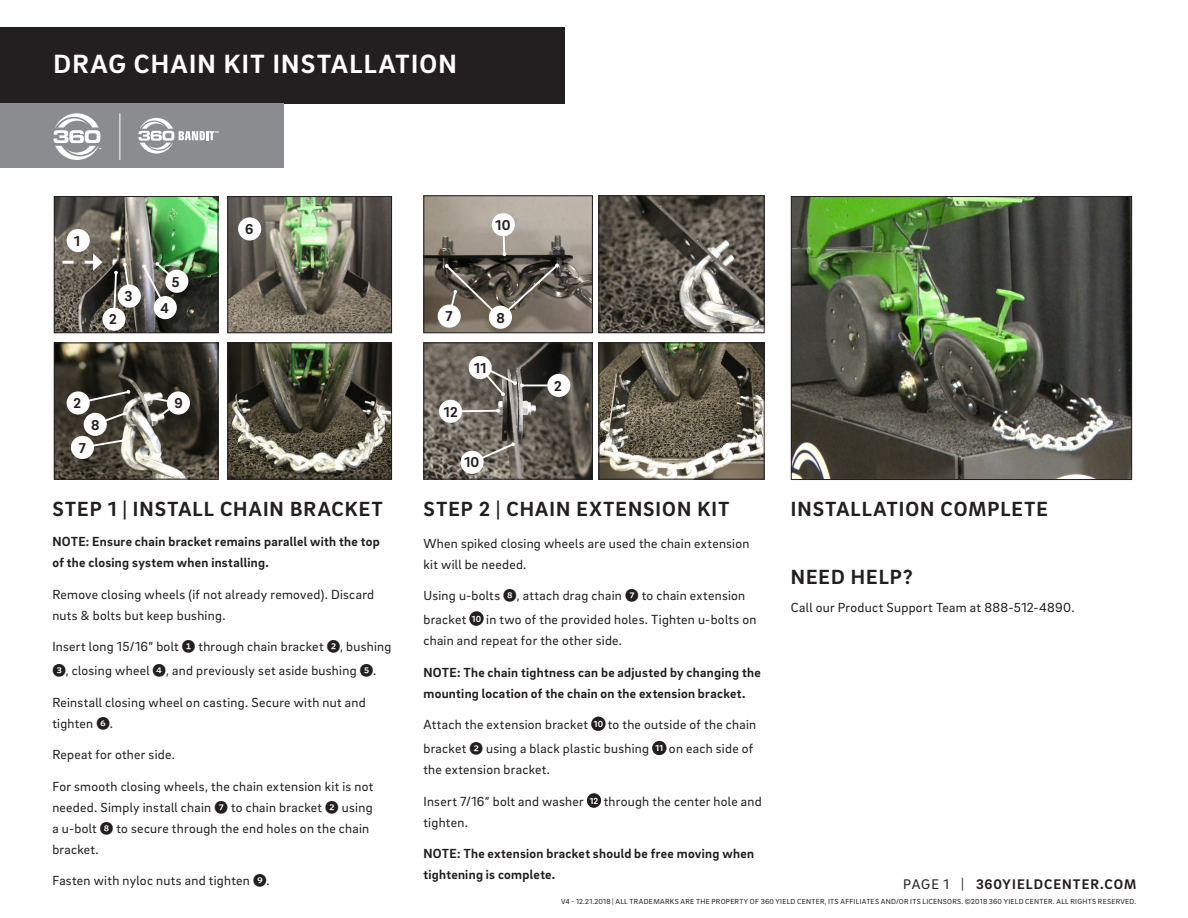
<style>
.page{position:relative;width:1188px;height:918px;background:#fff}
.page>*{position:absolute;margin:0;border:0;box-sizing:border-box;transform-origin:0 0}
.TABLE_BODY__L1{font:700 27px "Brix Sans";letter-spacing:.045em;color:#fff}
.STEPS{font:700 21px "Brix Sans";letter-spacing:.05em;color:#231f20}
.TABLE_BODY__L1-2{font:700 21px "Brix Sans";letter-spacing:.05em;color:#231f20}
.STEPS-2{font:700 14.7px "Brix Sans";letter-spacing:.015em;color:#231f20}
.BODY__L1{font:700 14.25px "Brix Sans";letter-spacing:.07em;color:#231f20}
.STEPS-3{font:13.5px/21px "Brix Sans";letter-spacing:.02em;color:#231f20}
.STEPS-4{font:700 13.5px/21px "Brix Sans";letter-spacing:.02em;color:#231f20}
.STEPS-5{font:700 9px "Brix Sans";letter-spacing:.035em;color:#fff}
.BODY__L1-2{font:7.5px "Brix Sans";letter-spacing:.04em;color:#231f20}
.s1{font-family:"Whitney Index Black Round Bd"}
.s2{font-weight:400}
</style>
<div class="page">
<img style="left:425px;top:197px;width:166px;height:134px">
<div style="left:423px;top:195px;width:170px;height:138px;border:1px solid #231f20"></div>
<div style="left:0;top:27px;width:565px;height:77px;background:#231f20"></div>
<div style="left:0;top:103px;width:283px;height:65px;background:#8a8c8f"></div>
<svg style="left:139px;top:118px;width:80px;height:36px"></svg>
<svg style="left:54px;top:113px;width:47px;height:47px"></svg>
<hr style="left:120px;top:113px;width:1px;height:47px;background:#fff">
<img style="left:601px;top:197px;width:162px;height:134px">
<div style="left:599px;top:195px;width:166px;height:138px;border:1px solid #231f20"></div>
<img style="left:793px;top:198px;width:337px;height:280px">
<div style="left:791px;top:196px;width:341px;height:284px;border:1px solid #231f20"></div>
<img style="left:56px;top:198px;width:160px;height:133px">
<div style="left:54px;top:196px;width:164px;height:137px;border:1px solid #231f20"></div>
<img style="left:229px;top:198px;width:161px;height:133px">
<div style="left:227px;top:196px;width:165px;height:137px;border:1px solid #231f20"></div>
<img style="left:56px;top:345px;width:160px;height:133px">
<div style="left:54px;top:343px;width:164px;height:137px;border:1px solid #231f20"></div>
<img style="left:229px;top:345px;width:161px;height:133px">
<div style="left:227px;top:343px;width:165px;height:137px;border:1px solid #231f20"></div>
<img style="left:425px;top:345px;width:166px;height:133px">
<div style="left:423px;top:343px;width:170px;height:137px;border:1px solid #231f20"></div>
<img style="left:601px;top:345px;width:162px;height:133px">
<div style="left:599px;top:343px;width:166px;height:137px;border:1px solid #231f20"></div>
<div style="left:67px;top:229px;width:23px;height:23px;background:#fff;border-radius:50%"></div>
<svg style="left:62px;top:253px;width:40px;height:18px"></svg>
<div style="left:102px;top:308px;width:24px;height:23px;background:#fff;border-radius:50%"></div>
<svg style="left:112px;top:263px;width:19px;height:58px"></svg>
<div style="left:118px;top:285px;width:23px;height:23px;background:#fff;border-radius:50%"></div>
<div style="left:154px;top:296px;width:23px;height:23px;background:#fff;border-radius:50%"></div>
<svg style="left:141px;top:261px;width:38px;height:49px"></svg>
<div style="left:165px;top:270px;width:23px;height:23px;background:#fff;border-radius:50%"></div>
<div style="left:238px;top:217px;width:23px;height:23px;background:#fff;border-radius:50%"></div>
<svg style="left:90px;top:438px;width:36px;height:12px"></svg>
<div style="left:71px;top:436px;width:23px;height:23px;background:#fff;border-radius:50%"></div>
<svg style="left:76px;top:390px;width:55px;height:15px"></svg>
<div style="left:67px;top:391px;width:23px;height:24px;background:#fff;border-radius:50%"></div>
<svg style="left:93px;top:411px;width:34px;height:16px"></svg>
<div style="left:84px;top:413px;width:23px;height:23px;background:#fff;border-radius:50%"></div>
<svg style="left:146px;top:395px;width:35px;height:27px"></svg>
<div style="left:167px;top:391px;width:23px;height:24px;background:#fff;border-radius:50%"></div>
<div style="left:469px;top:611px;width:15px;height:14px;background:#231f20;border-radius:50%"></div>
<div style="left:591px;top:717px;width:15px;height:14px;background:#231f20;border-radius:50%"></div>
<div style="left:652px;top:741px;width:15px;height:14px;background:#231f20;border-radius:50%"></div>
<div style="left:587px;top:793px;width:14px;height:14px;background:#231f20;border-radius:50%"></div>
<div style="left:438px;top:305px;width:23px;height:23px;background:#fff;border-radius:50%"></div>
<svg style="left:444px;top:263px;width:116px;height:58px;background:#686158"></svg>
<div style="left:489px;top:306px;width:23px;height:23px;background:#fff;border-radius:50%"></div>
<svg style="left:501px;top:236px;width:5px;height:20px"></svg>
<div style="left:492px;top:213px;width:23px;height:23px;background:#fff;border-radius:50%"></div>
<svg style="left:470px;top:442px;width:46px;height:23px"></svg>
<div style="left:461px;top:451px;width:23px;height:23px;background:#fff;border-radius:50%"></div>
<hr style="left:522px;top:384px;width:37px;height:2px;background:#fff">
<div style="left:547px;top:374px;width:23px;height:23px;background:#fff;border-radius:50%"></div>
<svg style="left:476px;top:362px;width:48px;height:35px"></svg>
<div style="left:469px;top:356px;width:23px;height:23px;background:#fff;border-radius:50%"></div>
<svg style="left:462px;top:409px;width:38px;height:4px"></svg>
<div style="left:439px;top:400px;width:23px;height:23px;background:#fff;border-radius:50%"></div>
<p class="TABLE_BODY__L1" style="left:54px;top:47px;width:405px">DRAG CHAIN KIT INSTALLATION</p>
<p class="STEPS-2" style="left:74px;top:231px;width:7px">1</p>
<p class="STEPS-2" style="left:172px;top:272px;width:9px">5</p>
<p class="STEPS-2" style="left:245px;top:220px;width:10px">6</p>
<p class="STEPS-2" style="left:496px;top:215px;width:16px">10</p>
<p class="STEPS-2" style="left:109px;top:310px;width:9px">2</p>
<p class="STEPS-2" style="left:124px;top:287px;width:10px">3</p>
<p class="STEPS-2" style="left:161px;top:298px;width:10px">4</p>
<p class="STEPS-2" style="left:73px;top:394px;width:9px">2</p>
<p class="STEPS-2" style="left:91px;top:415px;width:10px">8</p>
<p class="STEPS-2" style="left:79px;top:438px;width:9px">7</p>
<p class="STEPS-2" style="left:174px;top:394px;width:10px">9</p>
<p class="STEPS-2" style="left:446px;top:307px;width:9px">7</p>
<p class="STEPS-2" style="left:496px;top:308px;width:10px">8</p>
<p class="STEPS-2" style="left:444px;top:402px;width:15px">12</p>
<p class="STEPS-2" style="left:474px;top:358px;width:14px">11</p>
<p class="STEPS-2" style="left:464px;top:453px;width:16px">10</p>
<p class="STEPS-2" style="left:554px;top:376px;width:9px">2</p>
<p class="STEPS" style="left:52px;top:495px;width:332px">STEP 1 | INSTALL CHAIN BRACKET</p>
<p class="STEPS-4" style="left:52px;top:530px;width:329px">NOTE: Ensure chain bracket remains parallel with the top of the closing system when installing.</p>
<p class="STEPS-3" style="left:52px;top:583px;width:323px">Remove closing wheels (if not already removed). Discard nuts &amp; bolts but keep bushing.</p>
<p class="STEPS-3" style="left:52px;top:634px;width:341px;line-height:24px">Insert long 15/16” bolt <span class="s1">1</span> through chain bracket <span class="s1">2</span>, bushing<br><span class="s1">3</span>, closing wheel <span class="s1">4</span>, and previously set aside bushing <span class="s1">5</span>.</p>
<p class="STEPS-3" style="left:52px;top:691px;width:315px">Reinstall closing wheel on casting. Secure with nut and tighten <span class="s1">6</span>.</p>
<p class="STEPS-3" style="left:52px;top:743px;width:124px">Repeat for other side.</p>
<p class="STEPS-3" style="left:52px;top:775px;width:323px">For smooth closing wheels, the chain extension kit is not needed. Simply install chain <span class="s1">7</span> to chain bracket <span class="s1">2</span> using a u-bolt <span class="s1">8</span> to secure through the end holes on the chain bracket.</p>
<p class="STEPS-3" style="left:52px;top:869px;width:219px">Fasten with nyloc nuts and tighten <span class="s1">9</span>.</p>
<p class="BODY__L1" style="left:903px;top:875px;width:234px"><span class="s2">PAGE 1 |</span> 360YIELDCENTER.COM</p>
<p class="BODY__L1-2" style="left:561px;top:897px;width:577px">V4 - 12.21.2018 | ALL TRADEMARKS ARE THE PROPERTY OF 360 YIELD CENTER, ITS AFFILIATES AND/OR ITS LICENSORS. ©2018 360 YIELD CENTER. ALL RIGHTS RESERVED.</p>
<p class="TABLE_BODY__L1-2" style="left:423px;top:495px;width:308px">STEP 2 | CHAIN EXTENSION KIT</p>
<p class="STEPS-3" style="left:423px;top:532px;width:328px">When spiked closing wheels are used the chain extension kit will be needed.</p>
<p class="STEPS-3" style="left:423px;top:583px;width:334px;line-height:24px">Using u-bolts <span class="s1">8</span>, attach drag chain <span class="s1">7</span> to chain extension bracket <span class="s1">1</span> in two of the provided holes. Tighten u-bolts on</p>
<p class="STEPS-3" style="left:423px;top:629px;width:200px">chain and repeat for the other side.</p>
<p class="STEPS-4" style="left:423px;top:661px;width:339px">NOTE: The chain tightness can be adjusted by changing the mounting location of the chain on the extension bracket.</p>
<p class="STEPS-3" style="left:423px;top:712px;width:334px;line-height:24px">Attach the extension bracket <span class="s1">1</span> to the outside of the chain bracket <span class="s1">2</span> using a black plastic bushing <span class="s1">1</span> on each side of</p>
<p class="STEPS-3" style="left:423px;top:758px;width:128px">the extension bracket.</p>
<p class="STEPS-3" style="left:423px;top:790px;width:340px">Insert 7/16” bolt and washer <span class="s1">1</span> through the center hole and tighten.</p>
<p class="STEPS-4" style="left:423px;top:842px;width:332px">NOTE: The extension bracket should be free moving when tightening is complete.</p>
<p class="STEPS" style="left:791px;top:495px;width:258px">INSTALLATION COMPLETE</p>
<p class="TABLE_BODY__L1-2" style="left:791px;top:563px;width:123px">NEED HELP?</p>
<p class="STEPS-3" style="left:791px;top:596px;width:285px">Call our Product Support Team at 888-512-4890.</p>
<p class="STEPS-5" style="left:472px;top:613px;width:11px">10</p>
<p class="STEPS-5" style="left:594px;top:718px;width:11px">10</p>
<p class="STEPS-5" style="left:656px;top:742px;width:9px">11</p>
<p class="STEPS-5" style="left:590px;top:795px;width:10px">12</p>
</div>
